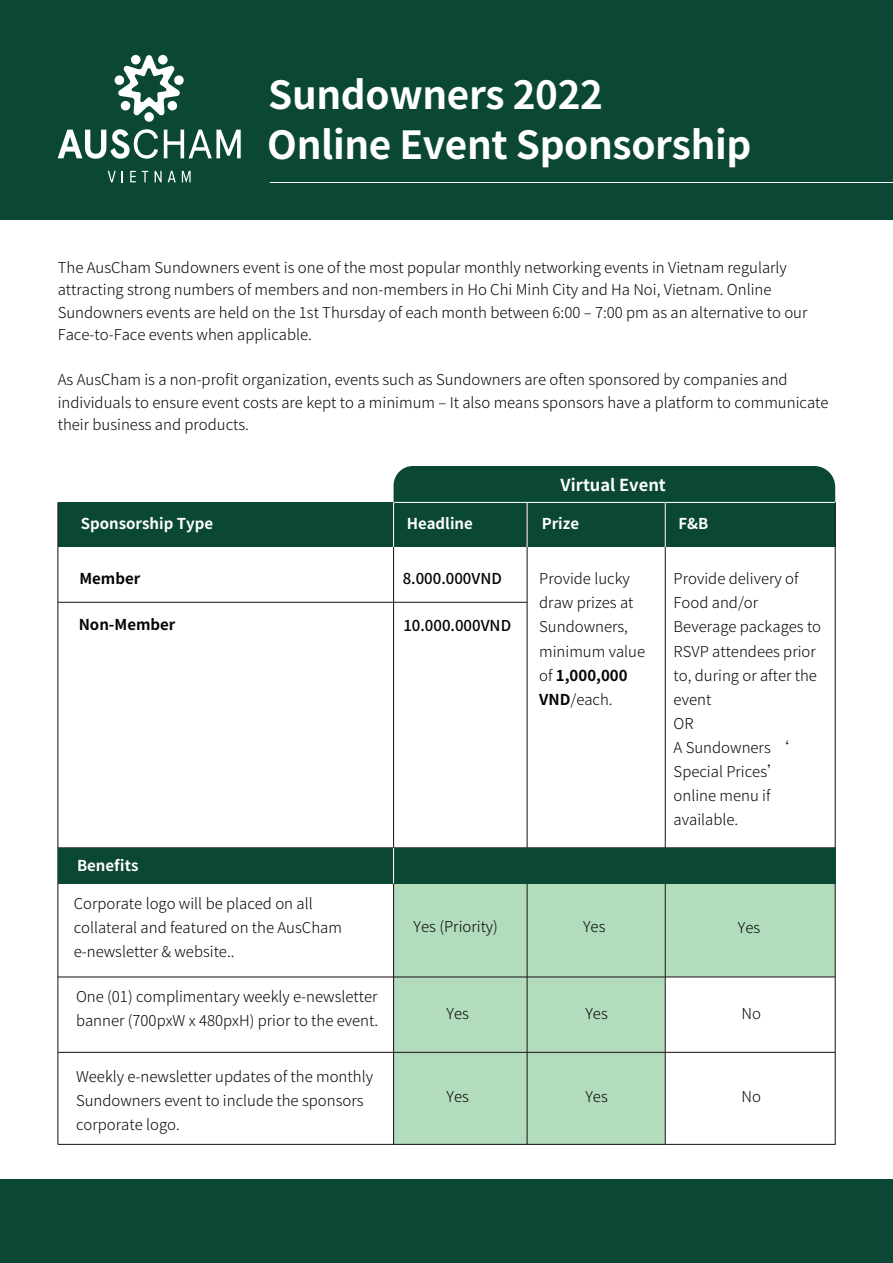
<style>
.page{position:relative;width:893px;height:1263px;background:#fff}
.page>*{position:absolute;margin:0;border:0;box-sizing:border-box;transform-origin:0 0}
.t1{font:700 38.7px/50.1px "Noto Sans SC";letter-spacing:-.01em;color:#fff}
.t2{font:700 16.5px "Noto Sans SC";color:#fff}
.t3{font:300 15px/24px "Noto Sans SC";color:#040503}
.t4{font:700 15px "Noto Sans SC";color:#fff}
.t5{font:500 15px "Noto Sans SC";color:#040503}
.t6{font:700 15px "Noto Sans SC";color:#040503}
.s1{font-weight:700}
</style>
<div class="page">
<div style="left:394px;top:883px;width:441px;height:94px;background:#b3dcbd"></div>
<div style="left:394px;top:977px;width:271px;height:168px;background:#b3dcbd"></div>
<div style="left:58px;top:502px;width:777px;height:45px;background:#0a4835"></div>
<div style="left:394px;top:466px;width:441px;height:36px;background:#0a4835"></div>
<hr style="left:57px;top:502px;width:1px;height:642px;background:#1f1c1d">
<hr style="left:393px;top:502px;width:1px;height:642px;background:#1f1c1d">
<hr style="left:58px;top:602px;width:469px;height:1px;background:#1f1c1d">
<hr style="left:58px;top:976px;width:777px;height:1px;background:#1f1c1d">
<hr style="left:58px;top:1052px;width:777px;height:1px;background:#1f1c1d">
<hr style="left:58px;top:1144px;width:777px;height:1px;background:#1f1c1d">
<hr style="left:527px;top:502px;width:1px;height:643px;background:#1f1c1d">
<hr style="left:835px;top:502px;width:1px;height:643px;background:#1f1c1d">
<hr style="left:58px;top:847px;width:777px;height:1px;background:#1f1c1d">
<hr style="left:393px;top:502px;width:1px;height:45px;background:#fff">
<hr style="left:527px;top:502px;width:1px;height:45px;background:#fff">
<hr style="left:394px;top:502px;width:441px;height:1px;background:#fff">
<hr style="left:665px;top:502px;width:1px;height:643px;background:#1f1c1d">
<hr style="left:665px;top:502px;width:1px;height:45px;background:#fff">
<div style="left:58px;top:848px;width:777px;height:35px;background:#0a4835"></div>
<hr style="left:393px;top:848px;width:1px;height:35px;background:#fff">
<div style="left:0;top:1180px;width:893px;height:83px;background:#0a4835"></div>
<div style="left:0;top:0;width:893px;height:220px;background:#0a4835"></div>
<svg style="left:58px;top:55px;width:183px;height:128px"></svg>
<div style="left:158px;top:55px;width:10px;height:9px;background:#fff;border-radius:50%"></div>
<hr style="left:271px;top:182px;width:622px;height:1px;background:#fff">
<h1 class="t1" style="left:267px;top:70px;width:486px">Sundowners 2022<br>Online Event Sponsorship</h1>
<p class="t3" style="left:58px;top:256px;width:751px;line-height:22.5px">The AusCham Sundowners event is one of the most popular monthly networking events in Vietnam regularly attracting strong numbers of members and non-members in Ho Chi Minh City and Ha Noi, Vietnam. Online Sundowners events are held on the 1st Thursday of each month between 6:00 ‒ 7:00 pm as an alternative to our Face-to-Face events when applicable.</p>
<p class="t3" style="left:58px;top:369px;width:772px;line-height:22.5px">As AusCham is a non-profit organization, events such as Sundowners are often sponsored by companies and individuals to ensure event costs are kept to a minimum ‒ It also means sponsors have a platform to communicate their business and products.</p>
<p class="t2" style="left:561px;top:475px;width:107px">Virtual Event</p>
<p class="t4" style="left:81px;top:515px;width:134px">Sponsorship Type</p>
<p class="t4" style="left:407px;top:515px;width:68px">Headline</p>
<p class="t4" style="left:542px;top:515px;width:39px">Prize</p>
<p class="t4" style="left:678px;top:515px;width:32px">F&amp;B</p>
<p class="t6" style="left:79px;top:570px;width:62px">Member</p>
<p class="t6" style="left:79px;top:616px;width:98px">Non-Member</p>
<p class="t4" style="left:77px;top:857px;width:63px">Benefits</p>
<p class="t3" style="left:74px;top:892px;width:270px">Corporate logo will be placed on all collateral and featured on the AusCham e-newsletter &amp; website..</p>
<p class="t3" style="left:76px;top:984px;width:304px">One (01) complimentary weekly e-newsletter banner (700pxW x 480pxH) prior to the event.</p>
<p class="t3" style="left:76px;top:1065px;width:298px">Weekly e-newsletter updates of the monthly<br>Sundowners event to include the sponsors corporate logo.</p>
<p class="t5" style="left:403px;top:570px;width:101px">8.000.000VND</p>
<p class="t5" style="left:403px;top:617px;width:109px">10.000.000VND</p>
<p class="t3" style="left:539px;top:567px;width:107px">Provide lucky draw prizes at<br>Sundowners, minimum value of <span class="s1">1,000,000<br>VND</span>/each.</p>
<p class="t3" style="left:674px;top:567px;width:149px">Provide delivery of<br>Food and/or<br>Beverage packages to<br>RSVP attendees prior to, during or after the event<br>OR<br>A Sundowners ‘<br>Special Prices’ online menu if available.</p>
<p class="t3" style="left:414px;top:915px;width:86px">Yes (Priority)</p>
<p class="t3" style="left:583px;top:915px;width:24px">Yes</p>
<p class="t3" style="left:738px;top:915px;width:24px">Yes</p>
<p class="t3" style="left:447px;top:1001px;width:24px">Yes</p>
<p class="t3" style="left:585px;top:1001px;width:24px">Yes</p>
<p class="t3" style="left:742px;top:1002px;width:21px">No</p>
<p class="t3" style="left:447px;top:1084px;width:24px">Yes</p>
<p class="t3" style="left:585px;top:1084px;width:24px">Yes</p>
<p class="t3" style="left:742px;top:1085px;width:21px">No</p>
</div>
